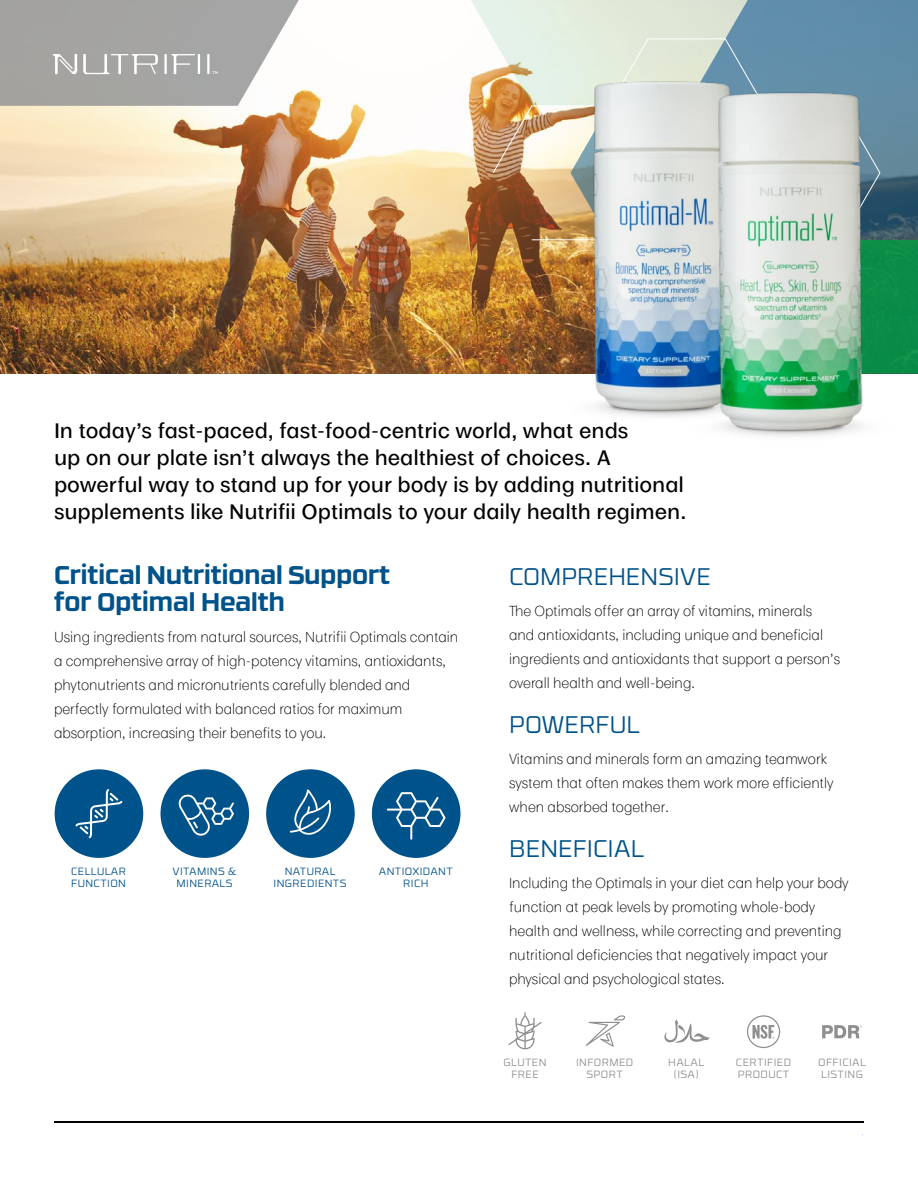
<style>
.page{position:relative;width:918px;height:1188px;background:#fff}
.page>*{position:absolute;margin:0;border:0;box-sizing:border-box;transform-origin:0 0}
.Paragraph_Header{font:700 25.5px/27px "RB No 3.1";color:#00528a}
.Paragraph_Header-2{font:300 24px "RB No 3.1";color:#00528a}
.CALL_OUT{font:500 19.5px/27px "Moriston";letter-spacing:-.01em;color:#000}
.Body_Copy{font:300 13.5px/24px "Moriston";color:#000}
.Icon_text{font:300 10.5px "RB No 3.1";letter-spacing:.04em;color:#00528a}
.Icon_text-2{font:300 10.5px "RB No 3.1";letter-spacing:.04em;color:#8e8f90}
</style>
<div class="page">
<hr style="left:54px;top:1121px;width:810px;height:2px;background:#000">
<img style="left:0;top:102px;width:455px;height:272px">
<img style="left:455px;top:0;width:463px;height:374px">
<svg style="left:0;top:0;width:338px;height:106px"></svg>
<img style="left:571px;top:82px;width:175px;height:335px">
<img style="left:687px;top:92px;width:205px;height:344px">
<div style="left:55px;top:769px;width:88px;height:89px;background:#00528a;border-radius:50%"></div>
<div style="left:161px;top:769px;width:88px;height:89px;background:#00528a;border-radius:50%"></div>
<div style="left:266px;top:769px;width:89px;height:89px;background:#00528a;border-radius:50%"></div>
<div style="left:372px;top:769px;width:88px;height:89px;background:#00528a;border-radius:50%"></div>
<svg style="left:508px;top:1012px;width:34px;height:37px"></svg>
<svg style="left:586px;top:1015px;width:39px;height:32px"></svg>
<svg style="left:664px;top:1019px;width:46px;height:24px"></svg>
<svg style="left:747px;top:1015px;width:33px;height:33px"></svg>
<svg style="left:822px;top:1025px;width:40px;height:13px"></svg>
<svg style="left:75px;top:789px;width:47px;height:49px"></svg>
<svg style="left:178px;top:794px;width:56px;height:42px"></svg>
<svg style="left:290px;top:789px;width:41px;height:46px"></svg>
<svg style="left:387px;top:792px;width:59px;height:48px"></svg>
<p class="CALL_OUT" style="left:54px;top:415px;width:634px">In today’s fast-paced, fast-food-centric world, what ends<br>up on our plate isn’t always the healthiest of choices. A powerful way to stand up for your body is by adding nutritional supplements like Nutrifii Optimals to your daily health regimen.</p>
<p class="Paragraph_Header" style="left:54px;top:560px;width:338px">Critical Nutritional Support for Optimal Health</p>
<p class="Body_Copy" style="left:54px;top:624px;width:406px">Using ingredients from natural sources, Nutrifii Optimals contain a comprehensive array of high-potency vitamins, antioxidants, phytonutrients and micronutrients carefully blended and perfectly formulated with balanced ratios for maximum absorption, increasing their benefits to you.</p>
<p class="Icon_text" style="left:71px;top:864px;width:56px">CELLULAR</p>
<p class="Icon_text" style="left:71px;top:876px;width:56px">FUNCTION</p>
<p class="Icon_text" style="left:173px;top:864px;width:65px">VITAMINS &amp;</p>
<p class="Icon_text" style="left:176px;top:876px;width:58px">MINERALS</p>
<p class="Icon_text" style="left:285px;top:864px;width:52px">NATURAL</p>
<p class="Icon_text" style="left:274px;top:876px;width:74px">INGREDIENTS</p>
<p class="Icon_text" style="left:379px;top:864px;width:75px">ANTIOXIDANT</p>
<p class="Icon_text" style="left:403px;top:876px;width:27px">RICH</p>
<p class="Paragraph_Header-2" style="left:509px;top:559px;width:203px">COMPREHENSIVE</p>
<p class="Body_Copy" style="left:509px;top:598px;width:332px">The Optimals offer an array of vitamins, minerals and antioxidants, including unique and beneficial ingredients and antioxidants that support a person’s overall health and well-being.</p>
<p class="Paragraph_Header-2" style="left:509px;top:707px;width:132px">POWERFUL</p>
<p class="Body_Copy" style="left:509px;top:746px;width:326px">Vitamins and minerals form an amazing teamwork system that often makes them work more efficiently when absorbed together.</p>
<p class="Paragraph_Header-2" style="left:509px;top:831px;width:137px">BENEFICIAL</p>
<p class="Body_Copy" style="left:509px;top:869px;width:341px">Including the Optimals in your diet can help your body function at peak levels by promoting whole-body health and wellness, while correcting and preventing nutritional deficiencies that negatively impact your physical and psychological states.</p>
<p class="Icon_text-2" style="left:504px;top:1054px;width:44px">GLUTEN</p>
<p class="Icon_text-2" style="left:511px;top:1066px;width:29px">FREE</p>
<p class="Icon_text-2" style="left:576px;top:1054px;width:59px">INFORMED</p>
<p class="Icon_text-2" style="left:587px;top:1066px;width:38px">SPORT</p>
<p class="Icon_text-2" style="left:668px;top:1054px;width:37px">HALAL</p>
<p class="Icon_text-2" style="left:673px;top:1066px;width:27px">(ISA)</p>
<p class="Icon_text-2" style="left:736px;top:1054px;width:57px">CERTIFIED</p>
<p class="Icon_text-2" style="left:738px;top:1066px;width:53px">PRODUCT</p>
<p class="Icon_text-2" style="left:818px;top:1054px;width:49px">OFFICIAL</p>
<p class="Icon_text-2" style="left:821px;top:1066px;width:43px">LISTING</p>
</div>
